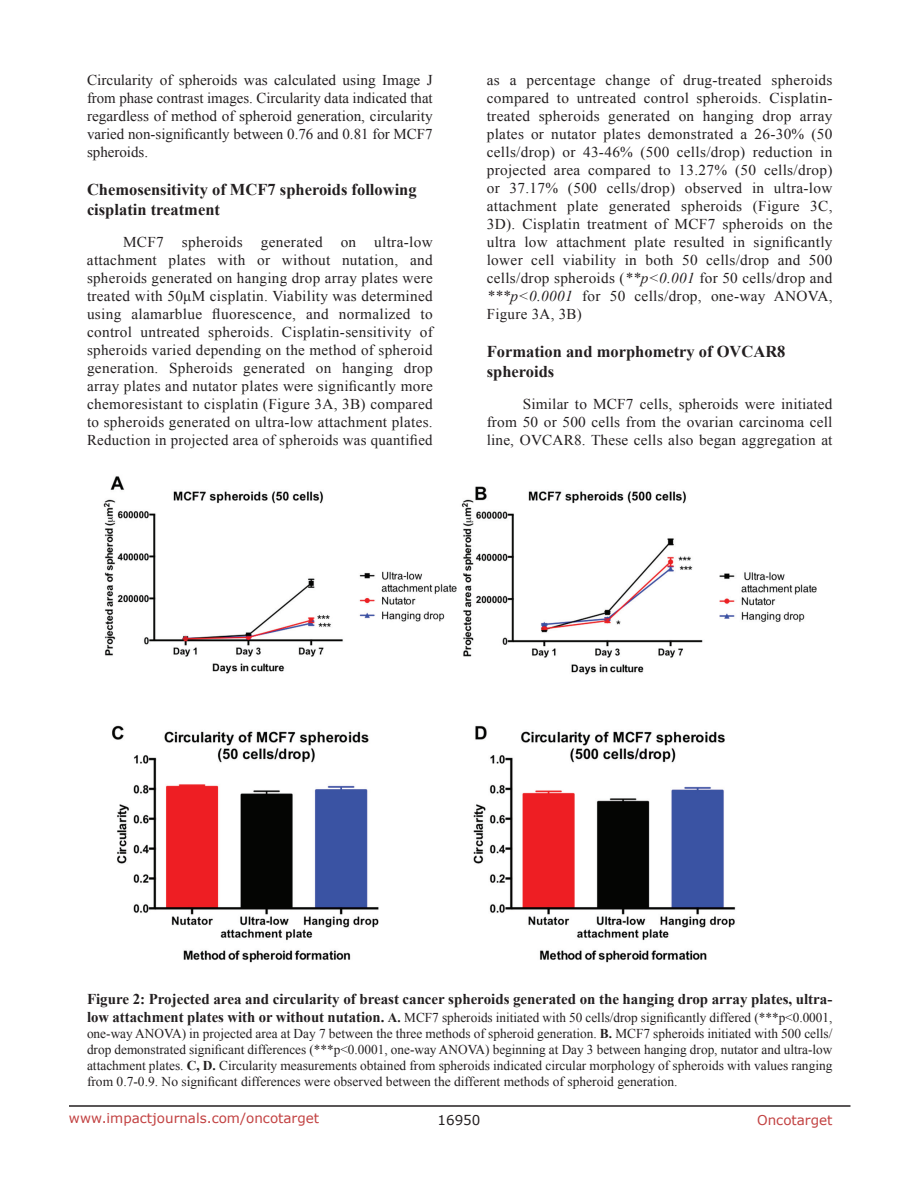
<style>
.page{position:relative;width:918px;height:1188px;background:#fff}
.page>*{position:absolute;margin:0;border:0;box-sizing:border-box;transform-origin:0 0}
.t1{font:700 16.5px/19.8px "Times New Roman";color:#231f20}
.t2{font:15px/18px "Times New Roman";letter-spacing:.01em;color:#231f20;text-align:justify}
.t3{font:700 15px "Times New Roman";color:#231f20}
.t4{font:13.5px/16.2px "Times New Roman";color:#231f20;text-align:justify}
.t5{font:13.5px "Verdana";color:#c24141}
.t6{font:13.5px "Verdana";color:#231f20}
.s1{font-style:italic}
.s2{font-weight:700;font-size:15px}
.s3{font-weight:700}
</style>
<div class="page">
<hr style="left:69px;top:1105px;width:781px;height:2px;background:#231f20">
<img style="left:103px;top:476px;width:714px;height:487px">
<p class="t2" style="left:87px;top:71px;width:347px">Circularity of spheroids was calculated using Image J from phase contrast images. Circularity data indicated that regardless of method of spheroid generation, circularity varied non-significantly between 0.76 and 0.81 for MCF7 spheroids.</p>
<p class="t1" style="left:87px;top:179px;width:331px">Chemosensitivity of MCF7 spheroids following cisplatin treatment</p>
<p class="t2" style="left:87px;top:232px;width:347px;text-indent:36px">MCF7 spheroids generated on ultra-low attachment plates with or without nutation, and spheroids generated on hanging drop array plates were treated with 50μM cisplatin. Viability was determined using alamarblue fluorescence, and normalized to control untreated spheroids. Cisplatin-sensitivity of spheroids varied depending on the method of spheroid generation. Spheroids generated on hanging drop array plates and nutator plates were significantly more chemoresistant to cisplatin ( Figure 3A , 3B ) compared to spheroids generated on ultra-low attachment plates.<br>Reduction in projected area of spheroids was quantified</p>
<p class="t2" style="left:487px;top:71px;width:347px">as a percentage change of drug-treated spheroids compared to untreated control spheroids. Cisplatin&shy;treated spheroids generated on hanging drop array plates or nutator plates demonstrated a 26-30% (50 cells/drop) or 43-46% (500 cells/drop) reduction in projected area compared to 13.27% (50 cells/drop) or 37.17% (500 cells/drop) observed in ultra-low attachment plate generated spheroids ( Figure 3C , 3D ). Cisplatin treatment of MCF7 spheroids on the ultra low attachment plate resulted in significantly lower cell viability in both 50 cells/drop and 500 cells/drop spheroids ( <span class="s1">**p&lt;0.001</span> for 50 cells/drop and <span class="s1">***p&lt;0.0001</span> for 50 cells/drop, one-way ANOVA, Figure 3A , 3B )</p>
<p class="t1" style="left:487px;top:341px;width:300px">Formation and morphometry of OVCAR8 spheroids</p>
<p class="t2" style="left:487px;top:394px;width:347px;text-indent:36px">Similar to MCF7 cells, spheroids were initiated from 50 or 500 cells from the ovarian carcinoma cell line, OVCAR8. These cells also began aggregation at</p>
<p class="t3" style="left:87px;top:988px;width:747px">Figure 2: Projected area and circularity of breast cancer spheroids generated on the hanging drop array plates, ultra-</p>
<p class="t4" style="left:87px;top:1009px;width:747px"><span class="s2">low attachment plates with or without nutation.</span> <span class="s3">A.</span> MCF7 spheroids initiated with 50 cells/drop significantly differed (***p&lt;0.0001, one-way ANOVA) in projected area at Day 7 between the three methods of spheroid generation. <span class="s3">B.</span> MCF7 spheroids initiated with 500 cells/ drop demonstrated significant differences (***p&lt;0.0001, one-way ANOVA) beginning at Day 3 between hanging drop, nutator and ultra-low attachment plates. <span class="s3">C, D.</span> Circularity measurements obtained from spheroids indicated circular morphology of spheroids with values ranging from 0.7-0.9. No significant differences were observed between the different methods of spheroid generation.</p>
<p class="t5" style="left:69px;top:1109px;width:252px">www.impactjournals.com/oncotarget</p>
<p class="t6" style="left:438px;top:1111px;width:44px">16950</p>
<p class="t5" style="left:757px;top:1111px;width:77px">Oncotarget</p>
</div>
